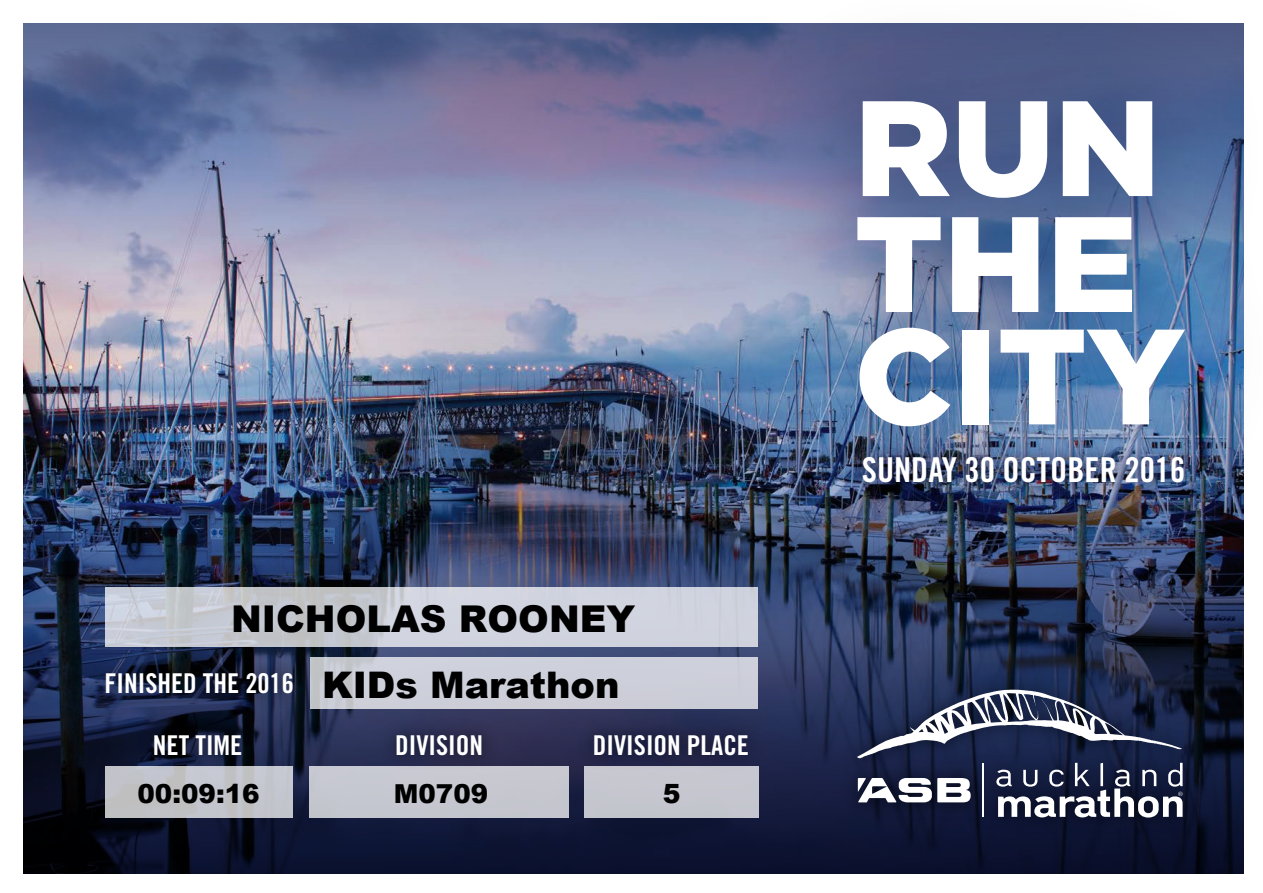
<style>
.page{position:relative;width:1263px;height:893px;background:#fff}
.page>*{position:absolute;margin:0;border:0;box-sizing:border-box;transform-origin:0 0}
.t1{font:900 135.45px/114.1px "Gotham";color:#fff}
.t2{font:900 36.9px "Arial";color:#000}
.t3{font:900 36.6px "Arial";color:#000}
.t4{font:34.35px "Trade Gothic Bold Cond Twenty";color:#fff}
.t5{font:27.3px "Trade Gothic Bold Cond Twenty";color:#fff}
.t6{font:900 26.55px "Arial";color:#000}
.t7{font:900 26.25px "Arial";color:#000}
.t8{font:900 26.1px "Arial";color:#000}
</style>
<div class="page">
<img style="left:23px;top:390px;width:1220px;height:484px">
<svg style="left:23px;top:24px;width:691px;height:366px;background:#898eae"></svg>
<svg style="left:105px;top:587px;width:653px;height:60px;background:#cbced8"></svg>
<div style="left:584px;top:766px;width:174px;height:51px;background:#c4c6ce"></div>
<div style="left:309px;top:766px;width:260px;height:51px;background:#c6c7d0"></div>
<div style="left:105px;top:766px;width:188px;height:51px;background:#c2c3ca"></div>
<img style="left:834px;top:667px;width:371px;height:173px">
<svg style="left:857px;top:690px;width:326px;height:127px"></svg>
<img style="left:714px;top:23px;width:530px;height:565px">
<img style="left:839px;top:430px;width:369px;height:82px">
<img style="left:130px;top:722px;width:135px;height:62px">
<img style="left:373px;top:709px;width:133px;height:57px">
<img style="left:570px;top:709px;width:202px;height:75px">
<img style="left:82px;top:647px;width:235px;height:75px">
<div style="left:311px;top:657px;width:447px;height:52px;background:#cdcfd9"></div>
<h2 class="t2" style="left:231px;top:592px;width:406px">NICHOLAS ROONEY</h2>
<p class="t5" style="left:104px;top:667px;width:191px">FINISHED THE 2016</p>
<h3 class="t3" style="left:322px;top:658px;width:299px">KIDs Marathon</h3>
<p class="t5" style="left:153px;top:728px;width:91px">NET TIME</p>
<p class="t5" style="left:395px;top:728px;width:89px">DIVISION</p>
<p class="t5" style="left:593px;top:728px;width:158px">DIVISION PLACE</p>
<p class="t7" style="left:138px;top:774px;width:124px">00:09:16</p>
<p class="t8" style="left:394px;top:774px;width:96px">M0709</p>
<p class="t6" style="left:663px;top:774px;width:19px">5</p>
<h1 class="t1" style="left:854px;top:88px;width:332px">RUN<br>THE<br>CITY</h1>
<p class="t4" style="left:862px;top:448px;width:325px">SUNDAY 30 OCTOBER 2016</p>
</div>
